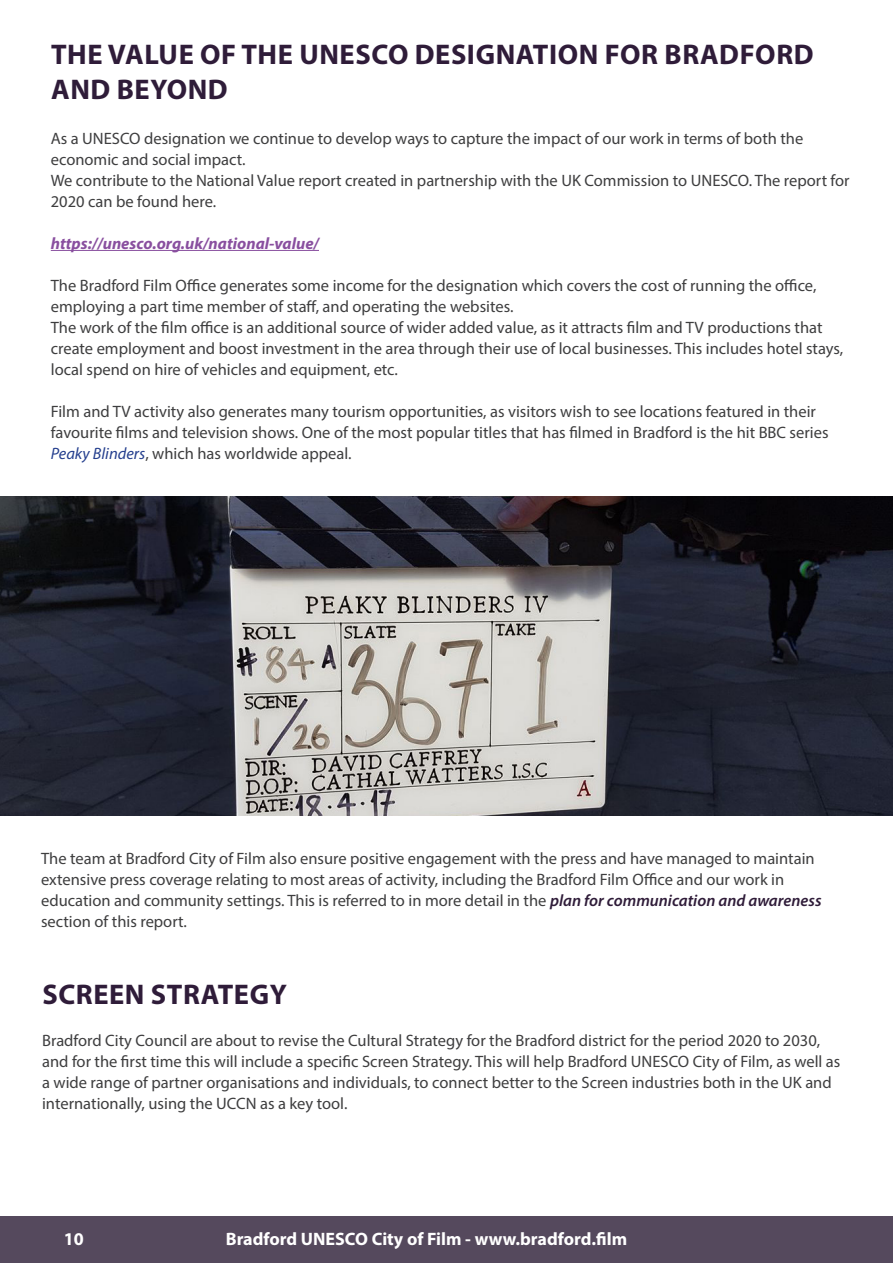
<style>
.page{position:relative;width:893px;height:1263px;background:#fff}
.page>*{position:absolute;margin:0;border:0;box-sizing:border-box;transform-origin:0 0}
.Main_text_black{font:700 28.5px/34.5px "Myriad Pro";letter-spacing:.02em;color:#2f1c39}
.Sub_heading_Fire_san{font:700 18px "Myriad Pro";color:#fff}
.Main_text_black-2{font:16.5px/21px "Myriad Pro";color:#3e3e3f}
.Main_text_black-3{font:italic 700 16.5px "Myriad Pro";color:#894f9f}
.s1{font-style:italic;color:#253f8e}
.s2{font-weight:600;font-style:italic;color:#2f1c39}
</style>
<div class="page">
<hr style="left:51px;top:250px;width:268px;height:1px;background:#894f9f">
<img style="left:0;top:496px;width:893px;height:319px">
<div style="left:0;top:1216px;width:893px;height:47px;background:#55495d"></div>
<p class="Main_text_black" style="left:51px;top:36px;width:764px">THE VALUE OF THE UNESCO DESIGNATION FOR BRADFORD<br>AND BEYOND</p>
<p class="Main_text_black-2" style="left:51px;top:127px;width:754px">As a UNESCO designation we continue to develop ways to capture the impact of our work in terms of both the economic and social impact.</p>
<p class="Main_text_black-2" style="left:51px;top:169px;width:800px">We contribute to the National Value report created in partnership with the UK Commission to UNESCO. The report for<br>2020 can be found here.</p>
<p class="Main_text_black-3" style="left:51px;top:232px;width:270px">https://unesco.org.uk/national-value/</p>
<p class="Main_text_black-2" style="left:51px;top:274px;width:767px">The Bradford Film Office generates some income for the designation which covers the cost of running the office, employing a part time member of staff, and operating the websites.</p>
<p class="Main_text_black-2" style="left:51px;top:316px;width:794px">The work of the film office is an additional source of wider added value, as it attracts film and TV productions that create employment and boost investment in the area through their use of local businesses. This includes hotel stays, local spend on hire of vehicles and equipment, etc.</p>
<p class="Main_text_black-2" style="left:51px;top:400px;width:779px">Film and TV activity also generates many tourism opportunities, as visitors wish to see locations featured in their favourite films and television shows. One of the most popular titles that has filmed in Bradford is the hit BBC series<br><span class="s1">Peaky Blinders</span>, which has worldwide appeal.</p>
<p class="Main_text_black-2" style="left:41px;top:848px;width:782px">The team at Bradford City of Film also ensure positive engagement with the press and have managed to maintain extensive press coverage relating to most areas of activity, including the Bradford Film Office and our work in education and community settings. This is referred to in more detail in the <span class="s2">plan for communication and awareness </span>section of this report.</p>
<p class="Main_text_black" style="left:42px;top:976px;width:246px">SCREEN STRATEGY</p>
<p class="Main_text_black-2" style="left:42px;top:1029px;width:800px">Bradford City Council are about to revise the Cultural Strategy for the Bradford district for the period 2020 to 2030, and for the first time this will include a specific Screen Strategy. This will help Bradford UNESCO City of Film, as well as a wide range of partner organisations and individuals, to connect better to the Screen industries both in the UK and internationally, using the UCCN as a key tool.</p>
<p class="Sub_heading_Fire_san" style="left:64px;top:1227px;width:21px">10</p>
<p class="Sub_heading_Fire_san" style="left:226px;top:1227px;width:403px">Bradford UNESCO City of Film - www.bradford.film</p>
</div>
